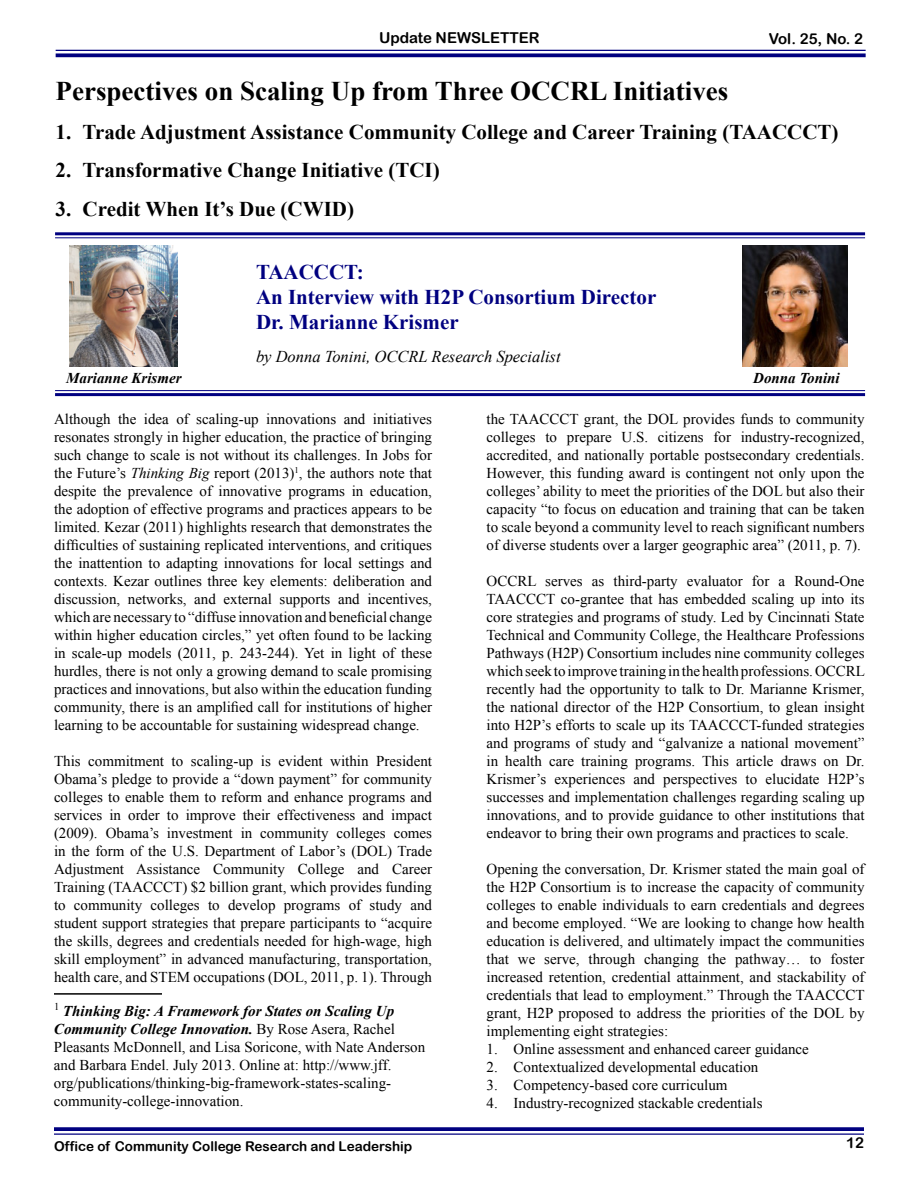
<style>
.page{position:relative;width:918px;height:1188px;background:#fff}
.page>*{position:absolute;margin:0;border:0;box-sizing:border-box;transform-origin:0 0}
.t1{font:700 27px "Times New Roman";color:#000}
.t2{font:700 21px "Times New Roman";color:#000}
.t3{font:700 21px/25.2px "Times New Roman";color:#000080}
.t4{font:italic 16.5px "Times New Roman";color:#000}
.t5{font:15px/18px "Times New Roman";color:#000;text-align:justify}
.t6{font:15px "Arial Rounded MT Bold";color:#000}
.t7{font:italic 700 15px "Times New Roman";color:#000}
.t8{font:13.5px "Arial Rounded MT Bold";color:#000}
.s1{font-style:italic}
.s2{font-weight:700;font-style:italic}
</style>
<div class="page">
<hr style="left:56px;top:50px;width:810px;height:1px;background:#000080">
<svg style="left:56px;top:53px;width:810px;height:4px;background:#1e1e8e"></svg>
<svg style="left:54px;top:1127px;width:810px;height:4px;background:#0f0f87"></svg>
<hr style="left:54px;top:1133px;width:810px;height:2px;background:#000080">
<hr style="left:54px;top:993px;width:108px;height:2px;background:#000">
<hr style="left:55px;top:232px;width:810px;height:3px;background:#000080">
<hr style="left:55px;top:237px;width:810px;height:1px;background:#000080">
<hr style="left:55px;top:390px;width:810px;height:1px;background:#000080">
<hr style="left:55px;top:393px;width:810px;height:3px;background:#000080">
<img style="left:70px;top:246px;width:108px;height:121px">
<img style="left:742px;top:246px;width:105px;height:121px">
<p class="t6" style="left:379px;top:29px;width:162px">Update NEWSLETTER</p>
<p class="t6" style="left:769px;top:30px;width:96px">Vol. 25, No. 2</p>
<h1 class="t1" style="left:56px;top:72px;width:674px">Perspectives on Scaling Up from Three OCCRL Initiatives</h1>
<h2 class="t2" style="left:56px;top:117px;width:784px">1. Trade Adjustment Assistance Community College and Career Training (TAACCCT)</h2>
<h2 class="t2" style="left:56px;top:156px;width:386px">2. Transformative Change Initiative (TCI)</h2>
<h2 class="t2" style="left:56px;top:194px;width:300px">3. Credit When It’s Due (CWID)</h2>
<h2 class="t3" style="left:256px;top:259px;width:402px">TAACCCT:<br>An Interview with H2P Consortium Director<br>Dr. Marianne Krismer</h2>
<p class="t4" style="left:256px;top:346px;width:306px">by Donna Tonini, OCCRL Research Specialist</p>
<p class="t7" style="left:66px;top:368px;width:117px">Marianne Krismer</p>
<p class="t7" style="left:753px;top:368px;width:88px">Donna Tonini</p>
<p class="t5" style="left:54px;top:409px;width:380px">Although the idea of scaling-up innovations and initiatives resonates strongly in higher education, the practice of bringing such change to scale is not without its challenges. In Jobs for the Future’s <span class="s1">Thinking Big</span> report (2013)<sup>1</sup>, the authors note that despite the prevalence of innovative programs in education, the adoption of effective programs and practices appears to be limited. Kezar (2011) highlights research that demonstrates the difficulties of sustaining replicated interventions, and critiques the inattention to adapting innovations for local settings and contexts. Kezar outlines three key elements: deliberation and discussion, networks, and external supports and incentives, which are necessary to “diffuse innovation and beneficial change within higher education circles,” yet often found to be lacking in scale-up models (2011, p. 243-244). Yet in light of these hurdles, there is not only a growing demand to scale promising practices and innovations, but also within the education funding community, there is an amplified call for institutions of higher learning to be accountable for sustaining widespread change.</p>
<p class="t5" style="left:54px;top:752px;width:380px">This commitment to scaling-up is evident within President Obama’s pledge to provide a “down payment” for community colleges to enable them to reform and enhance programs and services in order to improve their effectiveness and impact (2009). Obama’s investment in community colleges comes in the form of the U.S. Department of Labor’s (DOL) Trade Adjustment Assistance Community College and Career Training (TAACCCT) $2 billion grant, which provides funding to community colleges to develop programs of study and student support strategies that prepare participants to “acquire the skills, degrees and credentials needed for high-wage, high skill employment” in advanced manufacturing, transportation, health care, and STEM occupations (DOL, 2011, p. 1). Through</p>
<p class="t5" style="left:54px;top:1001px;width:373px;text-align:left"><sup>1</sup> <span class="s2">Thinking Big: A Framework for States on Scaling Up Community College Innovation.</span> By Rose Asera, Rachel Pleasants McDonnell, and Lisa Soricone, with Nate Anderson and Barbara Endel. July 2013. Online at: http://www.jff. org/publications/thinking-big-framework-states-scaling&shy;community-college-innovation.</p>
<p class="t8" style="left:54px;top:1138px;width:360px">Office of Community College Research and Leadership</p>
<p class="t5" style="left:487px;top:410px;width:380px">the TAACCCT grant, the DOL provides funds to community colleges to prepare U.S. citizens for industry-recognized, accredited, and nationally portable postsecondary credentials.<br>However, this funding award is contingent not only upon the colleges’ ability to meet the priorities of the DOL but also their capacity “to focus on education and training that can be taken to scale beyond a community level to reach significant numbers of diverse students over a larger geographic area” (2011, p. 7).</p>
<p class="t5" style="left:487px;top:572px;width:380px">OCCRL serves as third-party evaluator for a Round-One TAACCCT co-grantee that has embedded scaling up into its core strategies and programs of study. Led by Cincinnati State Technical and Community College, the Healthcare Professions Pathways (H2P) Consortium includes nine community colleges which seek to improve training in the health professions. OCCRL recently had the opportunity to talk to Dr. Marianne Krismer, the national director of the H2P Consortium, to glean insight into H2P’s efforts to scale up its TAACCCT-funded strategies and programs of study and “galvanize a national movement” in health care training programs. This article draws on Dr.<br>Krismer’s experiences and perspectives to elucidate H2P’s successes and implementation challenges regarding scaling up innovations, and to provide guidance to other institutions that endeavor to bring their own programs and practices to scale.</p>
<p class="t5" style="left:487px;top:860px;width:380px">Opening the conversation, Dr. Krismer stated the main goal of the H2P Consortium is to increase the capacity of community colleges to enable individuals to earn credentials and degrees and become employed. “We are looking to change how health education is delivered, and ultimately impact the communities that we serve, through changing the pathway… to foster increased retention, credential attainment, and stackability of credentials that lead to employment.” Through the TAACCCT grant, H2P proposed to address the priorities of the DOL by implementing eight strategies:</p>
<p class="t5" style="left:487px;top:1040px;width:324px">1. Online assessment and enhanced career guidance</p>
<p class="t5" style="left:487px;top:1058px;width:273px">2. Contextualized developmental education</p>
<p class="t5" style="left:487px;top:1076px;width:243px">3. Competency-based core curriculum</p>
<p class="t5" style="left:487px;top:1094px;width:278px">4. Industry-recognized stackable credentials</p>
<p class="t6" style="left:846px;top:1133px;width:19px">12</p>
</div>
